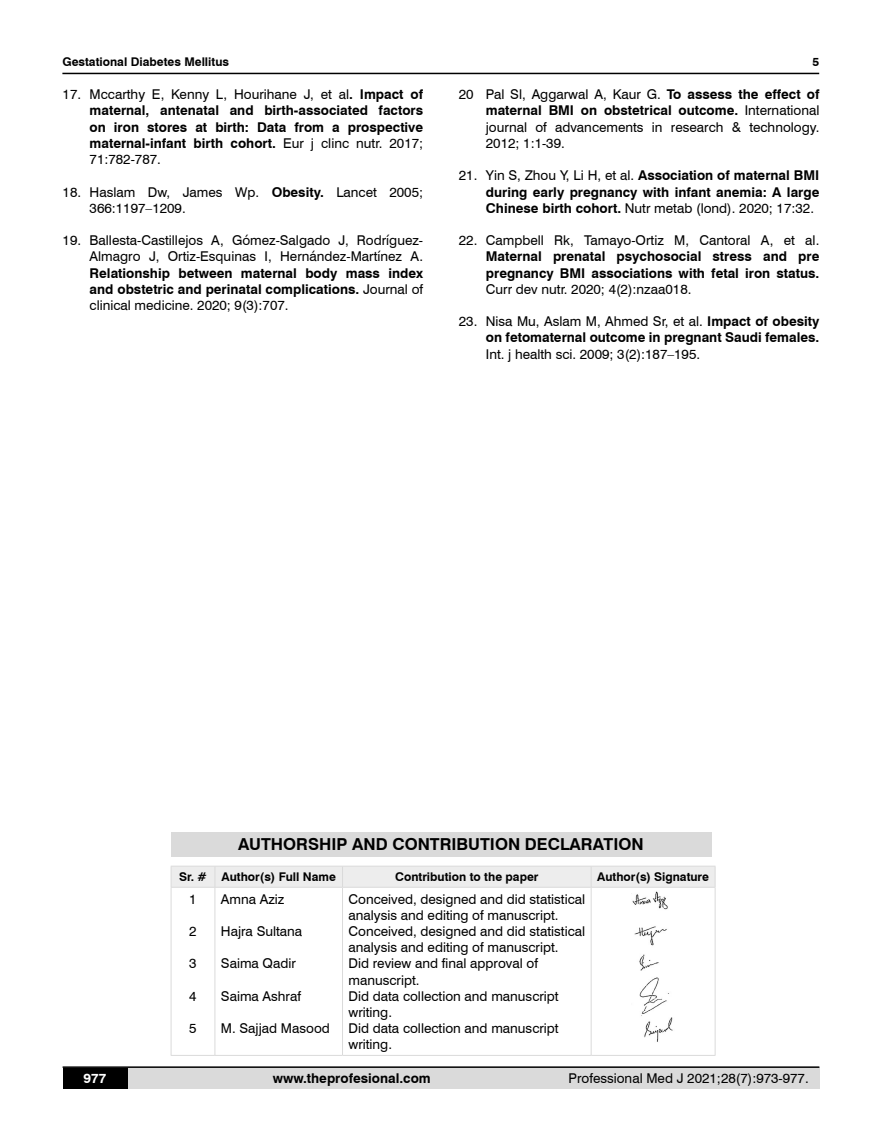
<style>
.page{position:relative;width:882px;height:1145px;background:#fff}
.page>*{position:absolute;margin:0;border:0;box-sizing:border-box;transform-origin:0 0}
.t1{font:700 16.5px "Swiss 721 BT";color:#000}
.t2{font:13.5px/16.2px "Swiss 721 BT";color:#000}
.t3{font:700 13.5px/16.2px "Swiss 721 BT";color:#000;text-align:justify}
.t4{font:700 13.5px "Swiss 721 BT";color:#fff}
.t5{font:700 12px "Swiss 721 BT";color:#000}
.s1{font-weight:400}
.s2{font-weight:700}
</style>
<div class="page">
<div style="left:63px;top:1067px;width:756px;height:21px;background:#dadada"></div>
<hr style="left:63px;top:1066px;width:756px;height:2px;background:#000">
<div style="left:63px;top:1068px;width:64px;height:20px;background:#000"></div>
<hr style="left:62px;top:73px;width:756px;height:1px;background:#000">
<div style="left:171px;top:832px;width:540px;height:24px;background:#dadada"></div>
<hr style="left:171px;top:865px;width:44px;height:1px;background:#dadada">
<hr style="left:215px;top:865px;width:127px;height:1px;background:#dadada">
<hr style="left:342px;top:865px;width:249px;height:1px;background:#dadada">
<hr style="left:591px;top:865px;width:124px;height:1px;background:#dadada">
<div style="left:171px;top:866px;width:544px;height:21px;background:#ededed"></div>
<hr style="left:171px;top:887px;width:44px;height:1px;background:#dadada">
<hr style="left:171px;top:887px;width:1px;height:168px;background:#dadada">
<hr style="left:215px;top:887px;width:127px;height:1px;background:#dadada">
<hr style="left:214px;top:887px;width:1px;height:168px;background:#dadada">
<hr style="left:342px;top:887px;width:249px;height:1px;background:#dadada">
<hr style="left:342px;top:887px;width:1px;height:168px;background:#dadada">
<hr style="left:591px;top:887px;width:124px;height:1px;background:#dadada">
<hr style="left:590px;top:887px;width:1px;height:168px;background:#dadada">
<hr style="left:714px;top:887px;width:1px;height:168px;background:#dadada">
<hr style="left:171px;top:1055px;width:44px;height:1px;background:#dadada">
<hr style="left:215px;top:1055px;width:127px;height:1px;background:#dadada">
<hr style="left:342px;top:1055px;width:249px;height:1px;background:#dadada">
<hr style="left:591px;top:1055px;width:124px;height:1px;background:#dadada">
<img style="left:632px;top:891px;width:41px;height:151px">
<p class="t5" style="left:62px;top:53px;width:168px">Gestational Diabetes Mellitus</p>
<p class="t3" style="left:90px;top:86px;width:335px;text-indent:-27px"><span class="s1">17. Mccarthy E, Kenny L, Hourihane J, et al</span>. Impact of maternal, antenatal and birth-associated factors on iron stores at birth: Data from a prospective maternal-infant birth cohort. <span class="s1">Eur j clinc nutr. 2017; 71:782-787.</span></p>
<p class="t2" style="left:90px;top:183px;width:335px;text-indent:-27px">18. Haslam Dw, James Wp. <span class="s2">Obesity.</span> Lancet 2005;<br>366:1197–1209.</p>
<p class="t2" style="left:63px;top:232px;width:362px;text-align:right">19. Ballesta-Castillejos A, Gómez-Salgado J, Rodríguez-<br>Almagro J, Ortiz-Esquinas I, Hernández-Martínez A.</p>
<p class="t3" style="left:90px;top:264px;width:335px">Relationship between maternal body mass index and obstetric and perinatal complications. <span class="s1">Journal of clinical medicine. 2020; 9(3):707.</span></p>
<p class="t5" style="left:812px;top:53px;width:8px">5</p>
<p class="t2" style="left:485px;top:86px;width:335px;text-align:justify;text-indent:-27px">20 Pal Sl, Aggarwal A, Kaur G. <span class="s2">To assess the effect of maternal BMI on obstetrical outcome.</span> International journal of advancements in research &amp; technology.<br>2012; 1:1-39.</p>
<p class="t3" style="left:485px;top:167px;width:335px;text-indent:-27px"><span class="s1">21. Yin S, Zhou Y, Li H, et al.</span> Association of maternal BMI during early pregnancy with infant anemia: A large Chinese birth cohort. <span class="s1">Nutr metab (lond). 2020; 17:32.</span></p>
<p class="t2" style="left:458px;top:232px;width:362px">22. Campbell Rk, Tamayo-Ortiz M, Cantoral A, et al.</p>
<p class="t3" style="left:485px;top:248px;width:335px">Maternal prenatal psychosocial stress and pre pregnancy BMI associations with fetal iron status.</p>
<p class="t2" style="left:485px;top:280px;width:207px">Curr dev nutr. 2020; 4(2):nzaa018.</p>
<p class="t3" style="left:458px;top:313px;width:362px;text-align:right"><span class="s1">23. Nisa Mu, Aslam M, Ahmed Sr, et al.</span> Impact of obesity on fetomaternal outcome in pregnant Saudi females.</p>
<p class="t2" style="left:485px;top:345px;width:216px">Int. j health sci. 2009; 3(2):187–195.</p>
<p class="t1" style="left:238px;top:833px;width:406px">AUTHORSHIP AND CONTRIBUTION DECLARATION</p>
<p class="t5" style="left:179px;top:868px;width:158px">Sr. # Author(s) Full Name</p>
<p class="t5" style="left:395px;top:868px;width:145px">Contribution to the paper</p>
<p class="t5" style="left:597px;top:868px;width:113px">Author(s) Signature</p>
<p class="t2" style="left:189px;top:890px;width:9px">1</p>
<p class="t2" style="left:189px;top:922px;width:9px">2</p>
<p class="t2" style="left:189px;top:955px;width:9px">3</p>
<p class="t2" style="left:189px;top:987px;width:9px">4</p>
<p class="t2" style="left:189px;top:1019px;width:9px">5</p>
<p class="t2" style="left:348px;top:890px;width:238px">Conceived, designed and did statistical analysis and editing of manuscript.<br>Conceived, designed and did statistical analysis and editing of manuscript.<br>Did review and final approval of manuscript.<br>Did data collection and manuscript writing.<br>Did data collection and manuscript writing.</p>
<p class="t2" style="left:221px;top:890px;width:65px">Amna Aziz</p>
<p class="t2" style="left:221px;top:922px;width:83px">Hajra Sultana</p>
<p class="t2" style="left:221px;top:955px;width:76px">Saima Qadir</p>
<p class="t2" style="left:221px;top:987px;width:82px">Saima Ashraf</p>
<p class="t2" style="left:221px;top:1019px;width:110px">M. Sajjad Masood</p>
<p class="t4" style="left:83px;top:1069px;width:24px">977</p>
<p class="t3" style="left:273px;top:1069px;width:159px">www.theprofesional.com</p>
<p class="t2" style="left:568px;top:1069px;width:241px">Professional Med J 2021;28(7):973-977.</p>
</div>
